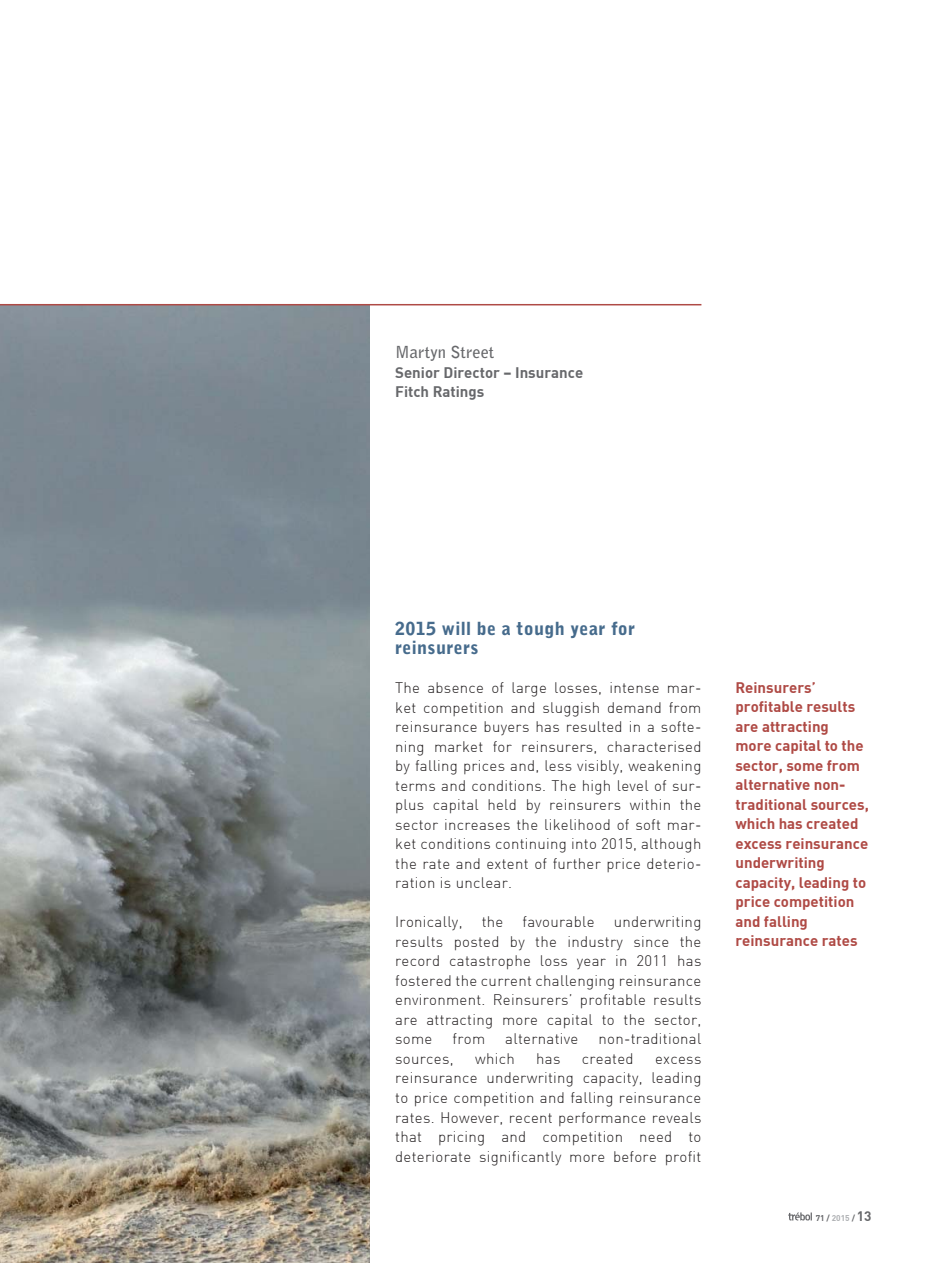
<style>
.page{position:relative;width:935px;height:1263px;background:#fff}
.page>*{position:absolute;margin:0;border:0;box-sizing:border-box;transform-origin:0 0}
.t1{font:900 18px/19.5px "Bell Gothic Std";letter-spacing:.02em;color:#466b8c}
.t2{font:700 16.5px "Bell Gothic Std";color:#67686b}
.t3{font:300 15px/19.5px "DIN";letter-spacing:.02em;color:#231f20;text-align:justify}
.t4{font:700 15px/19.5px "DIN";color:#af4a45}
.t5{font:700 15px/19.5px "DIN";color:#67686b}
.t6{font:700 8.25px "DIN";color:#67686b}
.s1{color:#aeb0b3}
.s2{font-size:13.5px}
</style>
<div class="page">
<svg style="left:788px;top:1212px;width:24px;height:8px"></svg>
<img style="left:0;top:305px;width:370px;height:957px">
<hr style="left:0;top:304px;width:701px;height:1px;background:#af4a45">
<p class="t2" style="left:395px;top:344px;width:101px">Martyn Street</p>
<p class="t5" style="left:395px;top:362px;width:189px">Senior Director – Insurance<br>Fitch Ratings</p>
<p class="t1" style="left:395px;top:619px;width:241px">2015 will be a tough year for reinsurers</p>
<p class="t3" style="left:395px;top:678px;width:308px">The absence of large losses, intense mar&shy;ket competition and sluggish demand from reinsurance buyers has resulted in a softe&shy;ning market for reinsurers, characterised by falling prices and, less visibly, weakening terms and conditions. The high level of sur&shy;plus capital held by reinsurers within the sector increases the likelihood of soft mar&shy;ket conditions continuing into 2015, although the rate and extent of further price deterio&shy;ration is unclear.</p>
<p class="t3" style="left:395px;top:912px;width:69px">Ironically,</p>
<p class="t3" style="left:482px;top:912px;width:23px">the</p>
<p class="t3" style="left:522px;top:912px;width:74px">favourable</p>
<p class="t3" style="left:395px;top:912px;width:308px;text-indent:218px">underwriting results posted by the industry since the record catastrophe loss year in 2011 has fostered the current challenging reinsurance environment. Reinsurers’ profitable results are attracting more capital to the sector, some</p>
<p class="t3" style="left:452px;top:1029px;width:34px">from</p>
<p class="t3" style="left:505px;top:1029px;width:75px">alternative</p>
<p class="t3" style="left:598px;top:1029px;width:104px">non-traditional</p>
<p class="t3" style="left:395px;top:1048px;width:60px">sources,</p>
<p class="t3" style="left:475px;top:1048px;width:41px">which</p>
<p class="t3" style="left:536px;top:1048px;width:26px">has</p>
<p class="t3" style="left:582px;top:1048px;width:53px">created</p>
<p class="t3" style="left:395px;top:1048px;width:308px;text-indent:260px">excess reinsurance underwriting capacity, leading to price competition and falling reinsurance rates. However, recent performance reveals that pricing and competition need to deteriorate significantly more before profit</p>
<p class="t4" style="left:735px;top:677px;width:135px">Reinsurers’ profitable results are attracting more capital to the sector, some from alternative non&shy;traditional sources, which has created excess reinsurance underwriting capacity, leading to price competition and falling reinsurance rates</p>
<p class="t6" style="left:815px;top:1211px;width:57px">71 / <span class="s1">2015</span> / <span class="s2">13</span></p>
</div>
